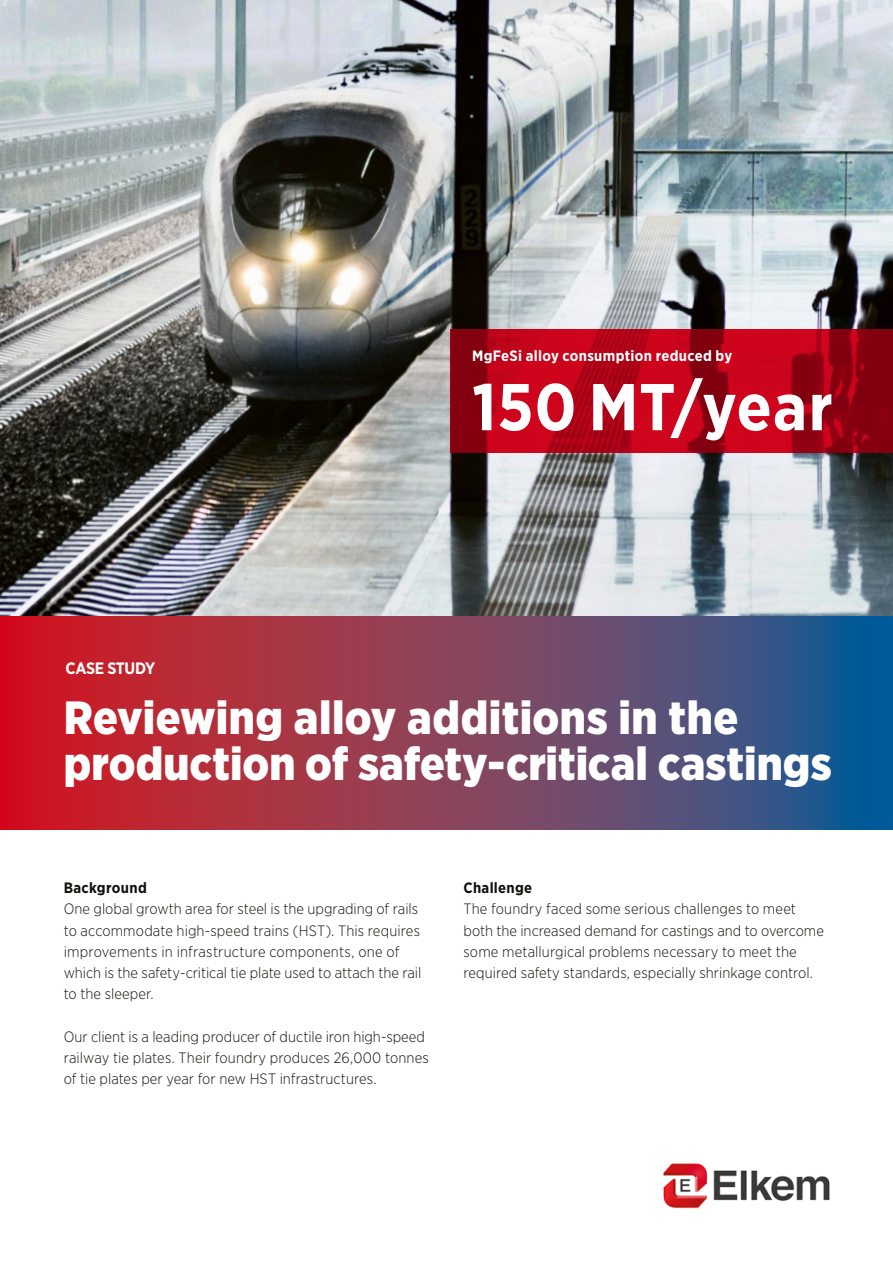
<style>
.page{position:relative;width:893px;height:1263px;background:#fff}
.page>*{position:absolute;margin:0;border:0;box-sizing:border-box;transform-origin:0 0}
.t1{font:700 66px "Gotham Narrow";letter-spacing:.015em;color:#fff}
.titel_head_30_35{font:900 46.5px/46.5px "Gotham Narrow";letter-spacing:.005em;color:#fff}
.titel_dachzeile{font:700 16.5px "Gotham Narrow";letter-spacing:-.02em;color:#fff}
.copy{font:300 15px/21.3px "Gotham Narrow";letter-spacing:.005em;color:#12120d}
.t2{font:700 15px "Gotham Narrow";letter-spacing:.02em;color:#fff}
.t3{font:700 15px "Gotham Narrow";letter-spacing:.02em;color:#12120d}
</style>
<div class="page">
<img style="left:663px;top:1163px;width:167px;height:46px">
<img style="left:0;top:0;width:893px;height:617px">
<svg style="left:451px;top:330px;width:442px;height:123px;background:#b10217"></svg>
<svg style="left:0;top:617px;width:893px;height:212px;background:#853c57"></svg>
<p class="t2" style="left:472px;top:346px;width:262px">MgFeSi alloy consumption reduced by</p>
<p class="t1" style="left:472px;top:365px;width:362px">150 MT/year</p>
<p class="titel_dachzeile" style="left:66px;top:658px;width:91px">CASE STUDY</p>
<p class="titel_head_30_35" style="left:64px;top:694px;width:769px">Reviewing alloy additions in the production of safety-critical castings</p>
<p class="t3" style="left:64px;top:878px;width:85px">Background</p>
<p class="copy" style="left:64px;top:898px;width:359px">One global growth area for steel is the upgrading of rails to accommodate high-speed trains (HST). This requires improvements in infrastructure components, one of which is the safety-critical tie plate used to attach the rail to the sleeper.</p>
<p class="copy" style="left:64px;top:1025px;width:367px">Our client is a leading producer of ductile iron high-speed railway tie plates. Their foundry produces 26,000 tonnes of tie plates per year for new HST infrastructures.</p>
<p class="t3" style="left:463px;top:878px;width:70px">Challenge</p>
<p class="copy" style="left:463px;top:898px;width:362px">The foundry faced some serious challenges to meet both the increased demand for castings and to overcome some metallurgical problems necessary to meet the required safety standards, especially shrinkage control.</p>
</div>
